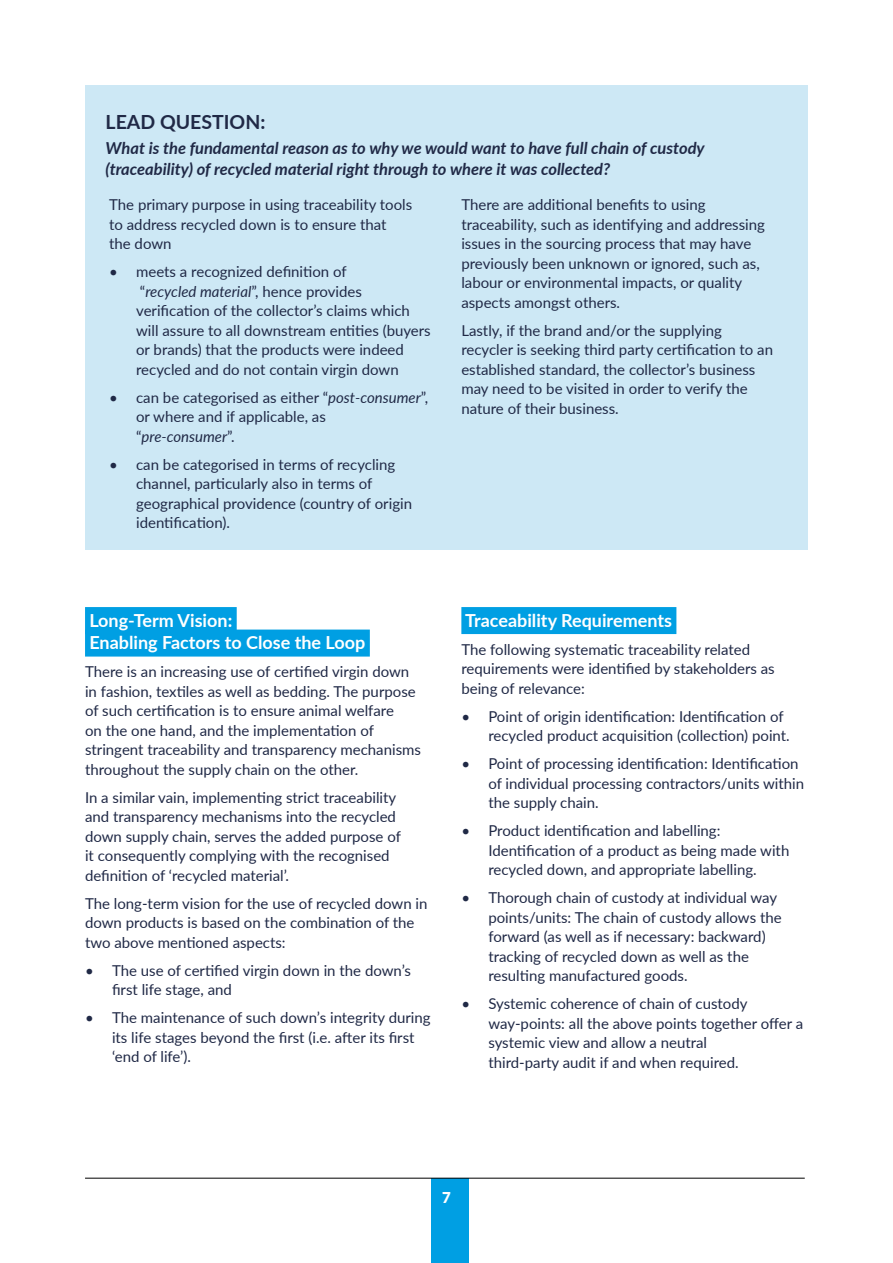
<style>
.page{position:relative;width:893px;height:1263px;background:#fff}
.page>*{position:absolute;margin:0;border:0;box-sizing:border-box;transform-origin:0 0}
.t1{font:700 19.5px "Lato";color:#202946}
.t2{font:700 18px/22.5px "Lato";color:#fff}
.t3{font:italic 700 16.5px/21px "Lato";color:#202946}
.t4{font:15px/19.5px "Lato";color:#202946}
.t5{font:900 15px "Lato";color:#fff}
.s1{font-style:italic}
</style>
<div class="page">
<div style="left:431px;top:1178px;width:38px;height:85px;background:#009fe3"></div>
<hr style="left:85px;top:1178px;width:720px;height:1px;background:#000">
<div style="left:85px;top:85px;width:723px;height:464px;background:#cde8f5"></div>
<div style="left:85px;top:607px;width:152px;height:27px;background:#009fe3"></div>
<div style="left:85px;top:629px;width:285px;height:27px;background:#009fe3"></div>
<div style="left:461px;top:607px;width:215px;height:27px;background:#009fe3"></div>
<h1 class="t1" style="left:106px;top:107px;width:161px">LEAD QUESTION:</h1>
<p class="t3" style="left:106px;top:137px;width:601px">What is the fundamental reason as to why we would want to have full chain of custody (traceability) of recycled material right through to where it was collected?</p>
<p class="t4" style="left:109px;top:194px;width:305px">The primary purpose in using traceability tools to address recycled down is to ensure that<br>the down</p>
<p class="t4" style="left:136px;top:261px;width:296px;text-indent:-27px">• meets a recognized definition of<br>“<span class="s1">recycled material</span>”, hence provides verification of the collector’s claims which will assure to all downstream entities (buyers or brands) that the products were indeed recycled and do not contain virgin down</p>
<p class="t4" style="left:136px;top:387px;width:294px;text-indent:-27px">• can be categorised as either “<span class="s1">post-consumer</span>”, or where and if applicable, as “<span class="s1">pre-consumer</span>”.</p>
<p class="t4" style="left:136px;top:454px;width:277px;text-indent:-27px">• can be categorised in terms of recycling channel, particularly also in terms of geographical providence (country of origin identification).</p>
<p class="t4" style="left:461px;top:194px;width:305px">There are additional benefits to using traceability, such as identifying and addressing issues in the sourcing process that may have previously been unknown or ignored, such as, labour or environmental impacts, or quality aspects amongst others.</p>
<p class="t4" style="left:461px;top:320px;width:313px">Lastly, if the brand and/or the supplying recycler is seeking third party certification to an established standard, the collector’s business may need to be visited in order to verify the nature of their business.</p>
<p class="t2" style="left:89px;top:608px;width:278px">Long-Term Vision:<br>Enabling Factors to Close the Loop</p>
<p class="t4" style="left:85px;top:661px;width:337px">There is an increasing use of certified virgin down in fashion, textiles as well as bedding. The purpose of such certification is to ensure animal welfare<br>on the one hand, and the implementation of stringent traceability and transparency mechanisms throughout the supply chain on the other.</p>
<p class="t4" style="left:85px;top:787px;width:317px">In a similar vain, implementing strict traceability and transparency mechanisms into the recycled down supply chain, serves the added purpose of it consequently complying with the recognised definition of ‘recycled material’.</p>
<p class="t4" style="left:85px;top:893px;width:344px">The long-term vision for the use of recycled down in down products is based on the combination of the two above mentioned aspects:</p>
<p class="t4" style="left:112px;top:960px;width:301px;text-indent:-27px">• The use of certified virgin down in the down’s first life stage, and</p>
<p class="t4" style="left:112px;top:1007px;width:320px;text-indent:-27px">• The maintenance of such down’s integrity during its life stages beyond the first (i.e. after its first ‘end of life’).</p>
<p class="t2" style="left:465px;top:608px;width:208px">Traceability Requirements</p>
<p class="t4" style="left:461px;top:639px;width:315px">The following systematic traceability related requirements were identified by stakeholders as being of relevance:</p>
<p class="t4" style="left:488px;top:706px;width:303px;text-indent:-27px">• Point of origin identification: Identification of recycled product acquisition (collection) point.</p>
<p class="t4" style="left:488px;top:753px;width:317px;text-indent:-27px">• Point of processing identification: Identification of individual processing contractors/units within the supply chain.</p>
<p class="t4" style="left:488px;top:820px;width:303px;text-indent:-27px">• Product identification and labelling:<br>Identification of a product as being made with recycled down, and appropriate labelling.</p>
<p class="t4" style="left:488px;top:887px;width:295px;text-indent:-27px">• Thorough chain of custody at individual way points/units: The chain of custody allows the forward (as well as if necessary: backward) tracking of recycled down as well as the resulting manufactured goods.</p>
<p class="t4" style="left:488px;top:993px;width:316px;text-indent:-27px">• Systemic coherence of chain of custody way-points: all the above points together offer a systemic view and allow a neutral<br>third-party audit if and when required.</p>
<p class="t5" style="left:442px;top:1186px;width:10px">7</p>
</div>
